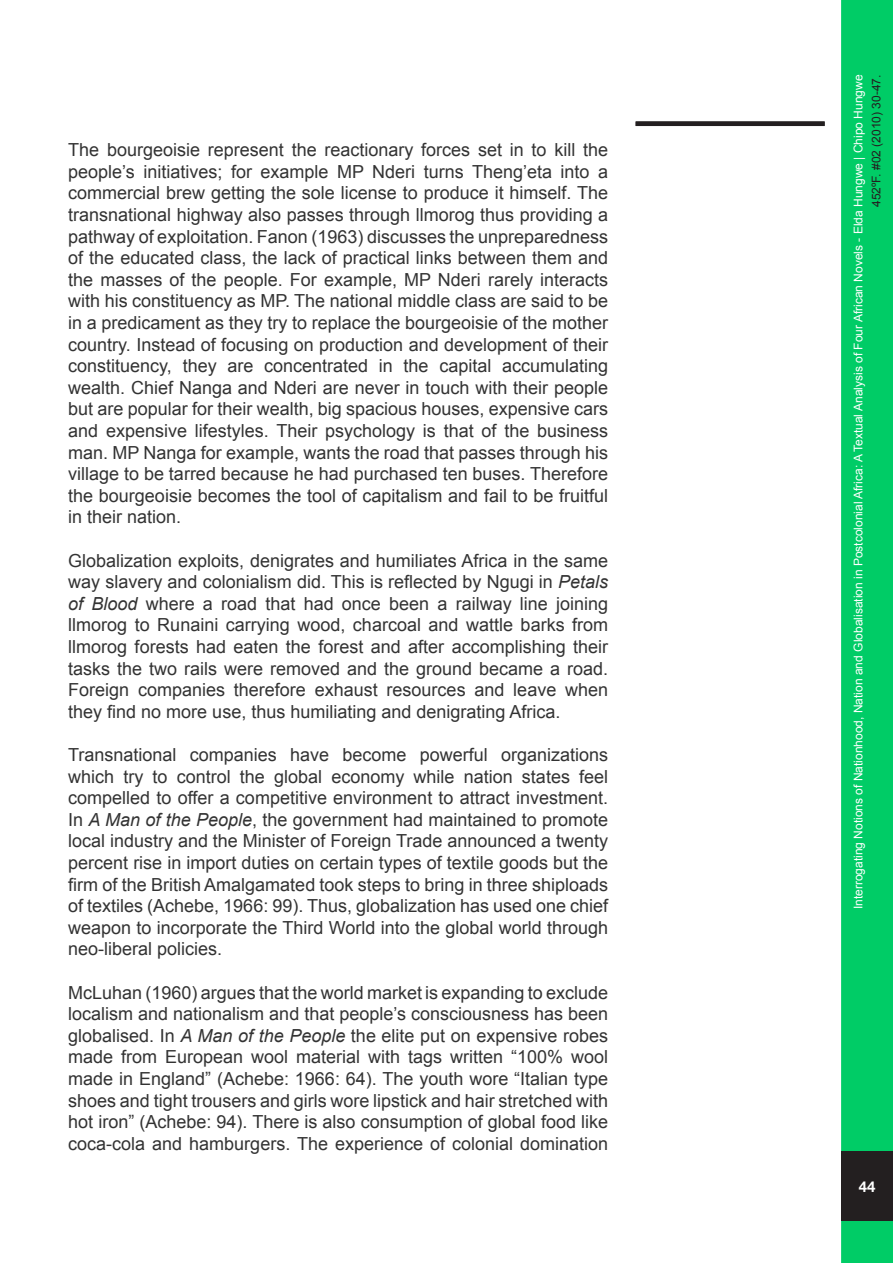
<style>
.page{position:relative;width:893px;height:1263px;background:#fff}
.page>*{position:absolute;margin:0;border:0;box-sizing:border-box;transform-origin:0 0}
.t1{font:18px/21.6px "Arial";color:#333;text-align:justify}
.t2{font:700 15px "Helvetica Neue";color:#fff}
.t3{font:12px "Arial";color:#fff}
.t4{font:12px "Arial";color:#231f20}
.s1{font-style:italic}
</style>
<div class="page">
<div style="left:841px;top:0;width:52px;height:1263px;background:#0c6;border:3px solid #0c6"></div>
<div style="left:841px;top:1151px;width:52px;height:70px;background:#231f20"></div>
<div style="left:636px;top:121px;width:189px;height:5px;background:#231f20"></div>
<p class="t1" style="left:68px;top:139px;width:541px">The bourgeoisie represent the reactionary forces set in to kill the people’s initiatives; for example MP Nderi turns Theng’eta into a commercial brew getting the sole license to produce it himself. The transnational highway also passes through llmorog thus providing a pathway of exploitation. Fanon (1963) discusses the unpreparedness of the educated class, the lack of practical links between them and the masses of the people. For example, MP Nderi rarely interacts with his constituency as MP. The national middle class are said to be in a predicament as they try to replace the bourgeoisie of the mother country. Instead of focusing on production and development of their constituency, they are concentrated in the capital accumulating wealth. Chief Nanga and Nderi are never in touch with their people but are popular for their wealth, big spacious houses, expensive cars and expensive lifestyles. Their psychology is that of the business man. MP Nanga for example, wants the road that passes through his village to be tarred because he had purchased ten buses. Therefore the bourgeoisie becomes the tool of capitalism and fail to be fruitful in their nation.</p>
<p class="t1" style="left:68px;top:550px;width:541px">Globalization exploits, denigrates and humiliates Africa in the same way slavery and colonialism did. This is reflected by Ngugi in <span class="s1">Petals of Blood</span> where a road that had once been a railway line joining llmorog to Runaini carrying wood, charcoal and wattle barks from llmorog forests had eaten the forest and after accomplishing their tasks the two rails were removed and the ground became a road.<br>Foreign companies therefore exhaust resources and leave when they find no more use, thus humiliating and denigrating Africa.</p>
<p class="t1" style="left:68px;top:744px;width:541px">Transnational companies have become powerful organizations which try to control the global economy while nation states feel compelled to offer a competitive environment to attract investment.<br>In <span class="s1">A Man of the People</span>, the government had maintained to promote local industry and the Minister of Foreign Trade announced a twenty percent rise in import duties on certain types of textile goods but the firm of the British Amalgamated took steps to bring in three shiploads of textiles (Achebe, 1966: 99). Thus, globalization has used one chief weapon to incorporate the Third World into the global world through neo-liberal policies.</p>
<p class="t1" style="left:68px;top:982px;width:541px">McLuhan (1960) argues that the world market is expanding to exclude localism and nationalism and that people’s consciousness has been globalised. In <span class="s1">A Man of the People</span> the elite put on expensive robes made from European wool material with tags written “100% wool made in England” (Achebe: 1966: 64). The youth wore “Italian type shoes and tight trousers and girls wore lipstick and hair stretched with hot iron” (Achebe: 94). There is also consumption of global food like coca-cola and hamburgers. The experience of colonial domination</p>
<p class="t3" style="left:850px;top:909px;width:836px;rotate:-90deg">Interrogating Notions of Nationhood, Nation and Globalisation in Postcolonial Africa: A Textual Analysis of Four African Novels - Elda Hungwe | Chipo Hungwe</p>
<p class="t4" style="left:868px;top:207px;width:134px;rotate:-90deg">452ºF. #02 (2010) 30-47.</p>
<p class="t2" style="left:859px;top:1177px;width:18px">44</p>
</div>
